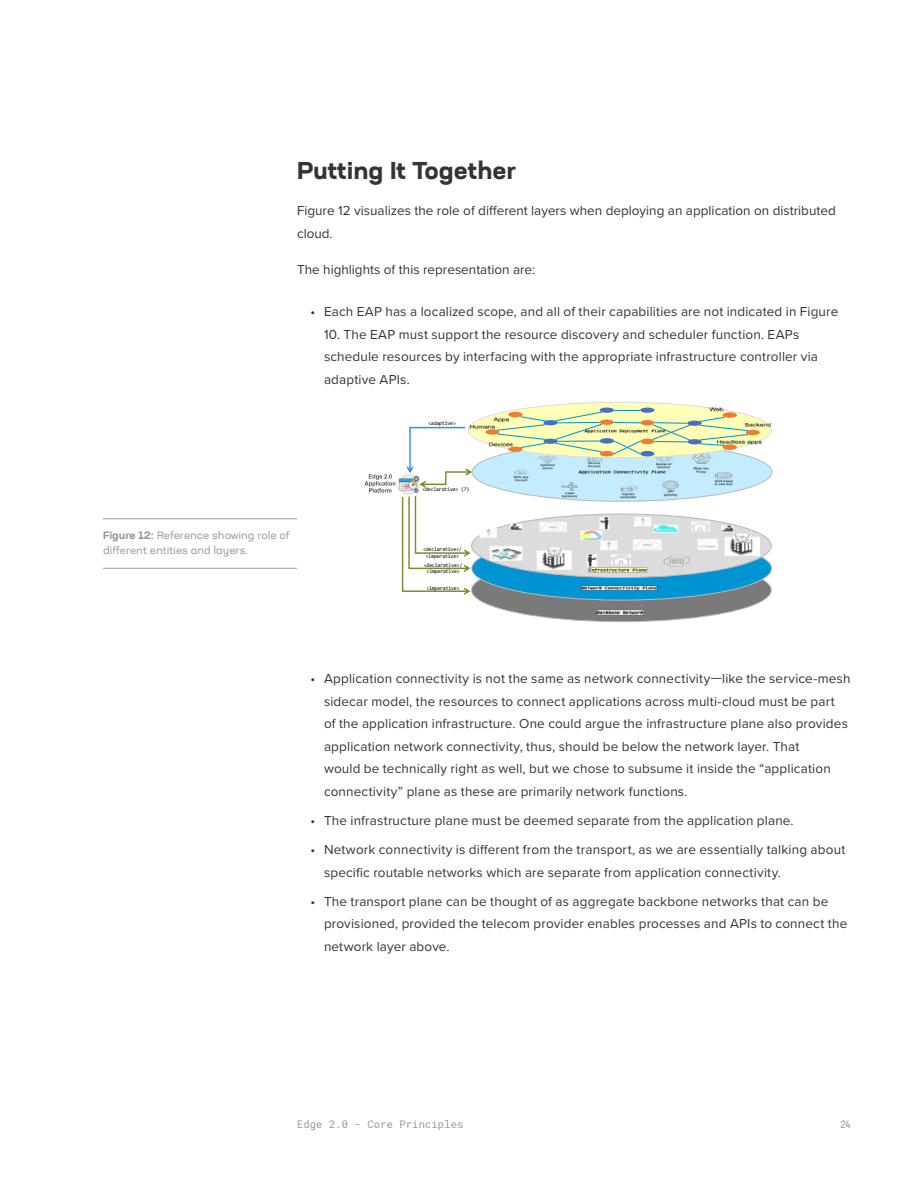
<style>
.page{position:relative;width:918px;height:1188px;background:#fff}
.page>*{position:absolute;margin:0;border:0;box-sizing:border-box;transform-origin:0 0}
.t1{font:700 expanded 24px "Neusa Next Std";color:#343434}
.t2{font:13.5px/22.5px "Proxima Nova";letter-spacing:.01em;color:#343434}
.t3{font:expanded 10.5px/15px "Neusa Next Std";color:#999}
.t4{font:10.5px "Roboto Mono";letter-spacing:.01em;color:#999}
.t5{font:condensed 10.5px "Neusa Next Std";color:#999}
.t6{font:5.55px/6.6px "Consolas";letter-spacing:-.025em;color:#000;text-align:center;scale:.95 1}
.s1{font-weight:700}
</style>
<div class="page">
<svg style="left:364px;top:474px;width:31px;height:19px"></svg>
<div style="left:472px;top:558px;width:299px;height:64px;background:#7a7a7a;border-radius:50%"></div>
<div style="left:472px;top:537px;width:299px;height:63px;background:#0094d3;border-radius:50%"></div>
<svg style="left:472px;top:514px;width:299px;height:64px;background:#d3d5d7"></svg>
<img style="left:589px;top:569px;width:62px;height:4px">
<img style="left:399px;top:475px;width:20px;height:20px">
<div style="left:472px;top:443px;width:300px;height:58px;background:#c3edff;border-radius:50%"></div>
<img style="left:513px;top:476px;width:16px;height:6px">
<img style="left:514px;top:469px;width:13px;height:7px">
<img style="left:587px;top:462px;width:14px;height:6px">
<img style="left:540px;top:465px;width:16px;height:5px">
<img style="left:539px;top:456px;width:16px;height:9px">
<img style="left:714px;top:472px;width:19px;height:7px">
<img style="left:714px;top:479px;width:19px;height:6px">
<img style="left:654px;top:456px;width:20px;height:12px">
<img style="left:620px;top:493px;width:17px;height:6px">
<img style="left:621px;top:485px;width:17px;height:8px">
<img style="left:561px;top:483px;width:17px;height:14px">
<img style="left:662px;top:480px;width:18px;height:16px">
<img style="left:692px;top:452px;width:19px;height:11px">
<img style="left:693px;top:467px;width:16px;height:6px">
<img style="left:578px;top:470px;width:88px;height:5px">
<div style="left:468px;top:402px;width:303px;height:56px;background:#ffffb7;border-radius:50%"></div>
<div style="left:640px;top:420px;width:14px;height:5px;background:#ee7d31;border-radius:50%"></div>
<div style="left:600px;top:420px;width:14px;height:5px;background:#ee7d31;border-radius:50%"></div>
<div style="left:640px;top:439px;width:14px;height:5px;background:#ee7d31;border-radius:50%"></div>
<div style="left:600px;top:438px;width:14px;height:6px;background:#4471c4;border-radius:50%"></div>
<div style="left:600px;top:408px;width:14px;height:5px;background:#4471c4;border-radius:50%"></div>
<div style="left:640px;top:408px;width:14px;height:5px;background:#4471c4;border-radius:50%"></div>
<div style="left:600px;top:451px;width:14px;height:5px;background:#ee7d31;border-radius:50%"></div>
<div style="left:640px;top:451px;width:14px;height:5px;background:#4471c4;border-radius:50%"></div>
<div style="left:508px;top:412px;width:15px;height:5px;background:#ee7d31;border-radius:50%"></div>
<svg style="left:508px;top:447px;width:15px;height:5px"></svg>
<div style="left:543px;top:420px;width:15px;height:5px;background:#4471c4;border-radius:50%"></div>
<div style="left:543px;top:439px;width:15px;height:5px;background:#4471c4;border-radius:50%"></div>
<svg style="left:497px;top:416px;width:49px;height:32px"></svg>
<div style="left:723px;top:412px;width:14px;height:6px;background:#ee7d31;border-radius:50%"></div>
<div style="left:746px;top:430px;width:14px;height:5px;background:#ee7d31;border-radius:50%"></div>
<div style="left:687px;top:421px;width:15px;height:5px;background:#4471c4;border-radius:50%"></div>
<div style="left:687px;top:439px;width:15px;height:5px;background:#4471c4;border-radius:50%"></div>
<svg style="left:699px;top:417px;width:48px;height:28px"></svg>
<svg style="left:555px;top:412px;width:47px;height:50px"></svg>
<svg style="left:614px;top:422px;width:26px;height:1px"></svg>
<svg style="left:614px;top:410px;width:26px;height:1px"></svg>
<img style="left:487px;top:411px;width:28px;height:15px">
<img style="left:463px;top:419px;width:38px;height:15px">
<img style="left:482px;top:437px;width:38px;height:14px">
<img style="left:703px;top:406px;width:27px;height:11px">
<img style="left:739px;top:417px;width:33px;height:15px">
<img style="left:710px;top:434px;width:58px;height:15px">
<svg style="left:614px;top:441px;width:27px;height:13px"></svg>
<hr style="left:655px;top:441px;width:32px;height:1px;background:#0194d2">
<svg style="left:652px;top:422px;width:38px;height:18px"></svg>
<img style="left:585px;top:428px;width:85px;height:6px">
<svg style="left:407px;top:427px;width:65px;height:61px"></svg>
<img style="left:581px;top:585px;width:77px;height:6px">
<img style="left:596px;top:610px;width:48px;height:5px">
<svg style="left:402px;top:496px;width:69px;height:99px"></svg>
<img style="left:480px;top:517px;width:279px;height:52px">
<hr style="left:103px;top:518px;width:194px;height:1px;background:#999">
<hr style="left:103px;top:568px;width:194px;height:1px;background:#999">
<h1 class="t1" style="left:297px;top:155px;width:221px">Putting It Together</h1>
<p class="t2" style="left:297px;top:199px;width:540px">Figure 12 visualizes the role of different layers when deploying an application on distributed cloud.</p>
<p class="t2" style="left:297px;top:257px;width:240px">The highlights of this representation are:</p>
<p class="t2" style="left:310px;top:300px;width:529px">• Each EAP has a localized scope, and all of their capabilities are not indicated in Figure</p>
<p class="t2" style="left:324px;top:322px;width:496px">10. The EAP must support the resource discovery and scheduler function. EAPs schedule resources by interfacing with the appropriate infrastructure controller via adaptive APIs.</p>
<p class="t6" style="left:428px;top:419px;width:31px">&lt;adaptive&gt;</p>
<p class="t3" style="left:103px;top:528px;width:188px"><span class="s1">Figure 12:</span> Reference showing role of different entities and layers.</p>
<p class="t6" style="left:422px;top:486px;width:51px">&lt;declarative&gt; (?)</p>
<p class="t6" style="left:423px;top:546px;width:42px">&lt;declarative&gt;/ &lt;imperative&gt;</p>
<p class="t6" style="left:426px;top:584px;width:36px">&lt;imperative&gt;</p>
<p class="t6" style="left:424px;top:562px;width:42px">&lt;declarative&gt;/ &lt;imperative&gt;</p>
<p class="t2" style="left:324px;top:667px;width:528px;text-indent:-14px">• Application connectivity is not the same as network connectivity—like the service-mesh sidecar model, the resources to connect applications across multi-cloud must be part<br>of the application infrastructure. One could argue the infrastructure plane also provides application network connectivity, thus, should be below the network layer. That<br>would be technically right as well, but we chose to subsume it inside the “application connectivity” plane as these are primarily network functions.</p>
<p class="t2" style="left:310px;top:809px;width:485px">• The infrastructure plane must be deemed separate from the application plane.</p>
<p class="t2" style="left:324px;top:838px;width:523px;text-indent:-14px">• Network connectivity is different from the transport, as we are essentially talking about specific routable networks which are separate from application connectivity.</p>
<p class="t2" style="left:324px;top:890px;width:525px;text-indent:-14px">• The transport plane can be thought of as aggregate backbone networks that can be provisioned, provided the telecom provider enables processes and APIs to connect the network layer above.</p>
<p class="t4" style="left:297px;top:1117px;width:168px">Edge 2.0 - Core Principles</p>
<p class="t5" style="left:841px;top:1118px;width:11px">24</p>
</div>
